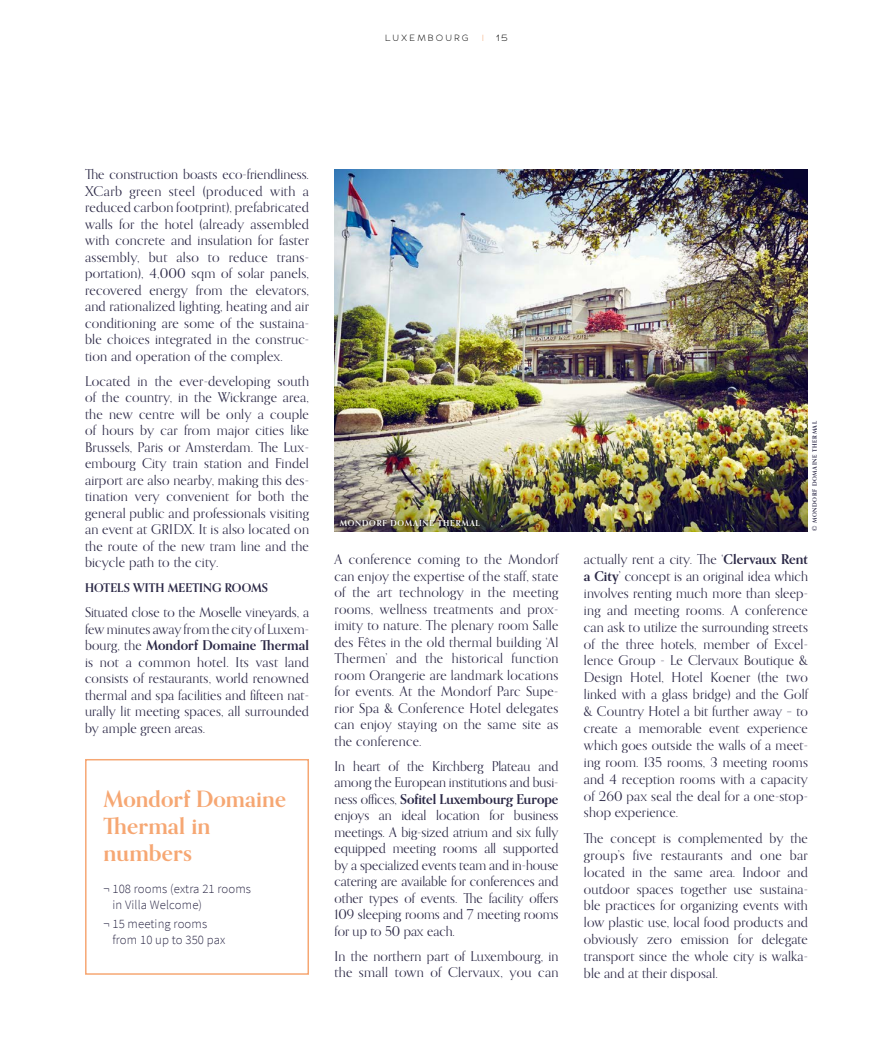
<style>
.page{position:relative;width:893px;height:1063px;background:#fff}
.page>*{position:absolute;margin:0;border:0;box-sizing:border-box;transform-origin:0 0}
.t1{font:700 22.5px/27px "Orpheus Pro";letter-spacing:.01em;color:#f6a773}
.t2{font:13.5px/16.5px "Orpheus Pro";letter-spacing:.01em;color:#2b2846;text-align:justify}
.t3{font:300 12.75px/15.3px "Source Sans Pro";letter-spacing:.01em;color:#2b2846}
.t4{font:700 12px "Orpheus Pro";letter-spacing:.01em;color:#2b2846}
.t5{font:300 9px "Adrianna";letter-spacing:.29em;color:#000}
.t6{font:300 9px "Adrianna Extended";color:#000}
.t7{font:300 9px "Adrianna Extended";color:#f6a773}
.t8{font:700 8.25px "Orpheus Pro";letter-spacing:.1em;color:#fff}
.t9{font:700 6px "Orpheus Pro";letter-spacing:.1em;color:#2b2846}
.s1{font-weight:700}
</style>
<div class="page">
<img style="left:334px;top:169px;width:474px;height:362px">
<div style="left:85px;top:759px;width:224px;height:216px;border:2px solid #f6a773"></div>
<div style="left:335px;top:515px;width:149px;height:16px;background:#000;opacity:.81"></div>
<p class="t5" style="left:385px;top:33px;width:85px">LUXEMBOURG</p>
<p class="t7" style="left:482px;top:33px;width:4px">|</p>
<p class="t6" style="left:496px;top:33px;width:13px">15</p>
<p class="t2" style="left:85px;top:166px;width:225px">The construction boasts eco-friendliness.<br>XCarb green steel (produced with a reduced carbon footprint), prefabricated walls for the hotel (already assembled with concrete and insulation for faster assembly, but also to reduce trans&shy;portation), 4,000 sqm of solar panels, recovered energy from the elevators, and rationalized lighting, heating and air conditioning are some of the sustaina&shy;ble choices integrated in the construc&shy;tion and operation of the complex.</p>
<p class="t2" style="left:85px;top:372px;width:225px">Located in the ever-developing south of the country, in the Wickrange area, the new centre will be only a couple of hours by car from major cities like Brussels, Paris or Amsterdam. The Lux&shy;embourg City train station and Findel airport are also nearby, making this des&shy;tination very convenient for both the general public and professionals visiting an event at GRIDX. It is also located on the route of the new tram line and the bicycle path to the city.</p>
<p class="t4" style="left:85px;top:580px;width:185px">HOTELS WITH MEETING ROOMS</p>
<p class="t2" style="left:85px;top:604px;width:225px">Situated close to the Moselle vineyards, a few minutes away from the city of Luxem&shy;bourg, the <span class="s1">Mondorf Domaine Thermal </span>is not a common hotel. Its vast land consists of restaurants, world renowned thermal and spa facilities and fifteen nat&shy;urally lit meeting spaces, all surrounded by ample green areas.</p>
<h1 class="t1" style="left:104px;top:785px;width:184px">Mondorf Domaine<br>Thermal in numbers</h1>
<p class="t3" style="left:112px;top:882px;width:140px;text-indent:-9px">¬ 108 rooms (extra 21 rooms in Villa Welcome)</p>
<p class="t3" style="left:112px;top:916px;width:114px;text-indent:-9px">¬ 15 meeting rooms from 10 up to 350 pax</p>
<p class="t8" style="left:340px;top:518px;width:142px">MONDORF DOMAINE THERMAL</p>
<p class="t2" style="left:334px;top:551px;width:225px">A conference coming to the Mondorf can enjoy the expertise of the staff, state of the art technology in the meeting rooms, wellness treatments and prox&shy;imity to nature. The plenary room Salle des Fêtes in the old thermal building ‘Al Thermen’ and the historical function room Orangerie are landmark locations for events. At the Mondorf Parc Supe&shy;rior Spa &amp; Conference Hotel delegates can enjoy staying on the same site as the conference.</p>
<p class="t2" style="left:334px;top:757px;width:225px">In heart of the Kirchberg Plateau and among the European institutions and busi&shy;ness offices, <span class="s1">Sofitel Luxembourg Europe </span>enjoys an ideal location for business meetings. A big-sized atrium and six fully equipped meeting rooms all supported by a specialized events team and in-house catering are available for conferences and other types of events. The facility offers 109 sleeping rooms and 7 meeting rooms for up to 50 pax each.</p>
<p class="t2" style="left:334px;top:947px;width:225px">In the northern part of Luxembourg, in the small town of Clervaux, you can</p>
<p class="t9" style="left:811px;top:531px;width:111px;rotate:-90deg">© MONDORF DOMAINE THERMAL</p>
<p class="t2" style="left:584px;top:550px;width:225px;line-height:17px">actually rent a city. The ‘<span class="s1">Clervaux Rent a City</span>’ concept is an original idea which involves renting much more than sleep&shy;ing and meeting rooms. A conference can ask to utilize the surrounding streets of the three hotels, member of Excel&shy;lence Group - Le Clervaux Boutique &amp; Design Hotel, Hotel Koener (the two linked with a glass bridge) and the Golf &amp; Country Hotel a bit further away – to create a memorable event experience which goes outside the walls of a meet&shy;ing room. 135 rooms, 3 meeting rooms and 4 reception rooms with a capacity of 260 pax seal the deal for a one-stop&shy;shop experience.</p>
<p class="t2" style="left:584px;top:829px;width:225px;line-height:17px">The concept is complemented by the group’s five restaurants and one bar located in the same area. Indoor and outdoor spaces together use sustaina&shy;ble practices for organizing events with low plastic use, local food products and obviously zero emission for delegate transport since the whole city is walka&shy;ble and at their disposal.</p>
</div>
